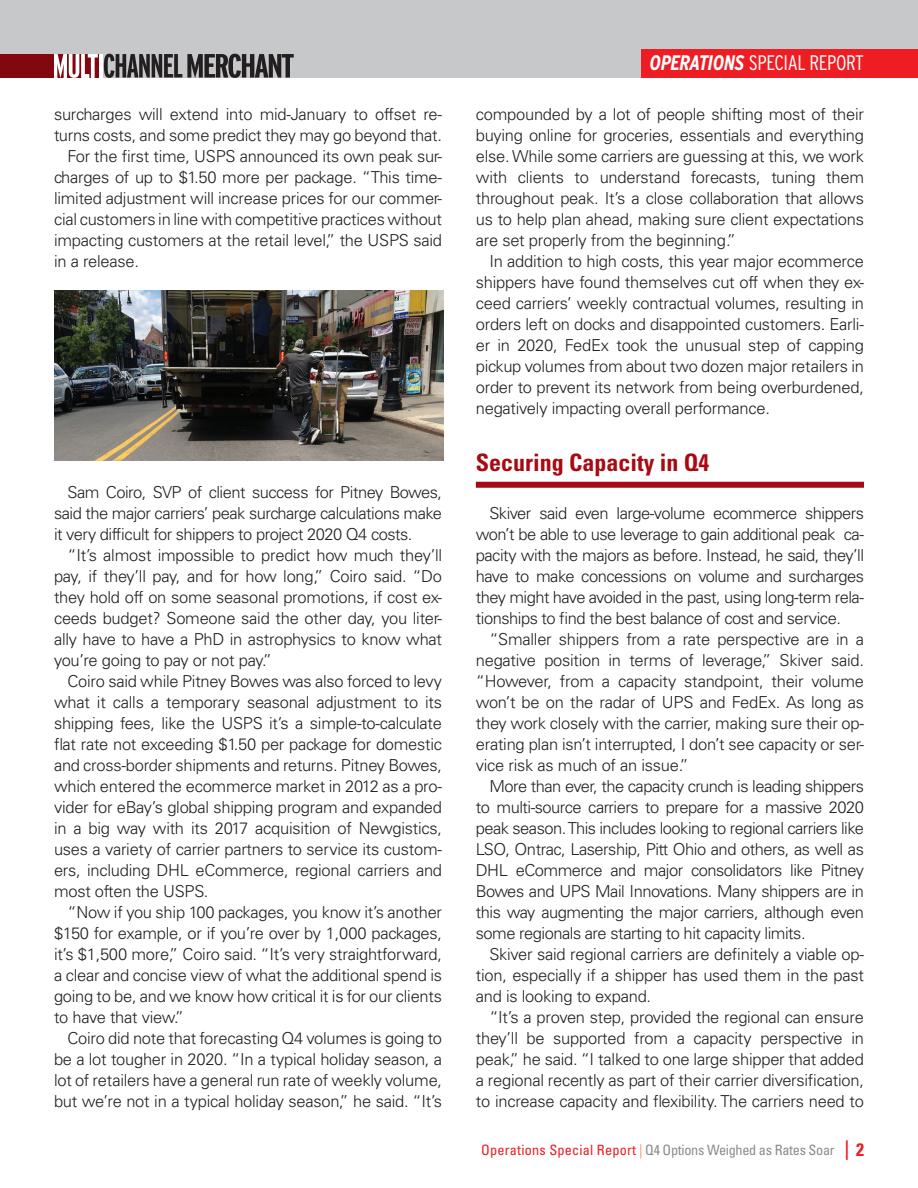
<style>
.page{position:relative;width:918px;height:1188px;background:#fff}
.page>*{position:absolute;margin:0;border:0;box-sizing:border-box;transform-origin:0 0}
.t1{font:700 condensed 24px "Univers LT Std";color:#a70a12}
.t2{font:300 condensed 21px "Interstate";letter-spacing:-.02em;color:#fff}
.t3{font:300 16.5px/21px "Univers LT Std";letter-spacing:-.015em;color:#231f20;text-align:justify}
.t4{font:condensed 14.25px "Univers LT Std";letter-spacing:-.02em;color:#8a8c8f}
.s1{font-weight:700;font-style:italic}
.s2{color:#ee1d23}
.s3{color:#f68d6f}
.s4{font-weight:700;font-size:19.5px;color:#ee1d23}
.s5{font-weight:700;font-size:18px;color:#ee1d23}
</style>
<div class="page">
<div style="left:0;top:0;width:918px;height:78px;background:#c7c8ca"></div>
<div style="left:642px;top:49px;width:276px;height:29px;background:#ee1d23"></div>
<div style="left:0;top:54px;width:102px;height:24px;background:#82070e"></div>
<svg style="left:54px;top:54px;width:44px;height:24px"></svg>
<hr style="left:99px;top:54px;width:3px;height:24px;background:#fff">
<svg style="left:104px;top:54px;width:190px;height:24px"></svg>
<div style="left:476px;top:482px;width:388px;height:6px;background:#a70a12"></div>
<img style="left:54px;top:290px;width:390px;height:171px">
<p class="t3" style="left:54px;top:104px;width:390px">surcharges will extend into mid-January to offset re-</p>
<p class="t3" style="left:54px;top:125px;width:390px">turns costs, and some predict they may go beyond that.</p>
<p class="t3" style="left:67px;top:146px;width:376px">For the first time, USPS announced its own peak sur-</p>
<p class="t3" style="left:54px;top:167px;width:390px">charges of up to $1.50 more per package. “This time-</p>
<p class="t3" style="left:54px;top:188px;width:390px">limited adjustment will increase prices for our commer-</p>
<p class="t3" style="left:54px;top:209px;width:390px">cial customers in line with competitive practices without</p>
<p class="t3" style="left:54px;top:230px;width:390px">impacting customers at the retail level,” the USPS said</p>
<p class="t3" style="left:54px;top:251px;width:87px">in a release.</p>
<p class="t3" style="left:54px;top:482px;width:390px;text-indent:13px">Sam Coiro, SVP of client success for Pitney Bowes, said the major carriers’ peak surcharge calculations make it very difficult for shippers to project 2020 Q4 costs.</p>
<p class="t3" style="left:54px;top:545px;width:390px;text-indent:13px">“It’s almost impossible to predict how much they’ll pay, if they’ll pay, and for how long,” Coiro said. “Do they hold off on some seasonal promotions, if cost ex&shy;ceeds budget? Someone said the other day, you liter&shy;ally have to have a PhD in astrophysics to know what you’re going to pay or not pay.”</p>
<p class="t3" style="left:54px;top:671px;width:390px;text-indent:13px">Coiro said while Pitney Bowes was also forced to levy what it calls a temporary seasonal adjustment to its shipping fees, like the USPS it’s a simple-to-calculate flat rate not exceeding $1.50 per package for domestic and cross-border shipments and returns. Pitney Bowes, which entered the ecommerce market in 2012 as a pro&shy;vider for eBay’s global shipping program and expanded in a big way with its 2017 acquisition of Newgistics, uses a variety of carrier partners to service its custom&shy;ers, including DHL eCommerce, regional carriers and most often the USPS.</p>
<p class="t3" style="left:54px;top:902px;width:390px;text-indent:13px">“Now if you ship 100 packages, you know it’s another $150 for example, or if you’re over by 1,000 packages, it’s $1,500 more,” Coiro said. “It’s very straightforward, a clear and concise view of what the additional spend is going to be, and we know how critical it is for our clients to have that view.”</p>
<p class="t3" style="left:54px;top:1028px;width:390px;text-indent:13px">Coiro did note that forecasting Q4 volumes is going to be a lot tougher in 2020. “In a typical holiday season, a lot of retailers have a general run rate of weekly volume, but we’re not in a typical holiday season,” he said. “It’s</p>
<p class="t2" style="left:650px;top:51px;width:216px"><span class="s1">OPERATIONS</span> SPECIAL REPORT</p>
<p class="t3" style="left:476px;top:104px;width:390px">compounded by a lot of people shifting most of their buying online for groceries, essentials and everything else. While some carriers are guessing at this, we work with clients to understand forecasts, tuning them throughout peak. It’s a close collaboration that allows us to help plan ahead, making sure client expectations are set properly from the beginning.”</p>
<p class="t3" style="left:476px;top:251px;width:390px;text-indent:13px">In addition to high costs, this year major ecommerce shippers have found themselves cut off when they ex&shy;ceed carriers’ weekly contractual volumes, resulting in orders left on docks and disappointed customers. Earli&shy;er in 2020, FedEx took the unusual step of capping pickup volumes from about two dozen major retailers in order to prevent its network from being overburdened, negatively impacting overall performance.</p>
<h1 class="t1" style="left:476px;top:448px;width:235px">Securing Capacity in Q4</h1>
<p class="t3" style="left:476px;top:503px;width:390px;text-indent:13px">Skiver said even large-volume ecommerce shippers won’t be able to use leverage to gain additional peak ca&shy;pacity with the majors as before. Instead, he said, they’ll have to make concessions on volume and surcharges they might have avoided in the past, using long-term rela&shy;tionships to find the best balance of cost and service.</p>
<p class="t3" style="left:476px;top:629px;width:390px;text-indent:13px">“Smaller shippers from a rate perspective are in a negative position in terms of leverage,” Skiver said. “However, from a capacity standpoint, their volume won’t be on the radar of UPS and FedEx. As long as they work closely with the carrier, making sure their op&shy;erating plan isn’t interrupted, I don’t see capacity or ser&shy;vice risk as much of an issue.”</p>
<p class="t3" style="left:476px;top:776px;width:390px;text-indent:13px">More than ever, the capacity crunch is leading shippers to multi-source carriers to prepare for a massive 2020 peak season. This includes looking to regional carriers like LSO, Ontrac, Lasership, Pitt Ohio and others, as well as DHL eCommerce and major consolidators like Pitney Bowes and UPS Mail Innovations. Many shippers are in this way augmenting the major carriers, although even some regionals are starting to hit capacity limits.</p>
<p class="t3" style="left:476px;top:944px;width:390px;text-indent:13px">Skiver said regional carriers are definitely a viable op&shy;tion, especially if a shipper has used them in the past and is looking to expand.</p>
<p class="t3" style="left:476px;top:1007px;width:390px;text-indent:13px">“It’s a proven step, provided the regional can ensure they’ll be supported from a capacity perspective in peak,” he said. “I talked to one large shipper that added a regional recently as part of their carrier diversification, to increase capacity and flexibility. The carriers need to</p>
<p class="t4" style="left:481px;top:1140px;width:384px"><span class="s2">Operations Special Report</span> <span class="s3">|</span> Q4 Options Weighed as Rates Soar <span class="s4">|</span> <span class="s5">2</span></p>
</div>
